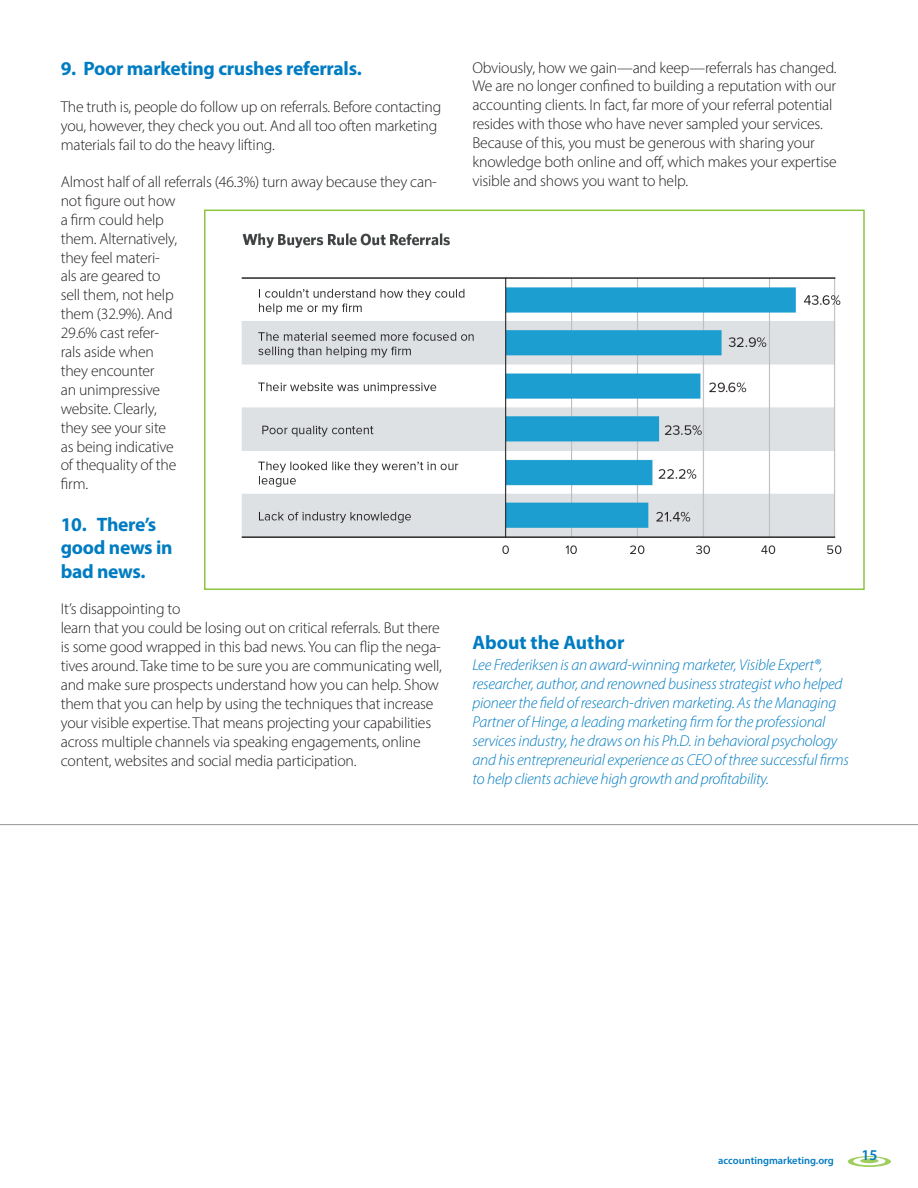
<style>
.page{position:relative;width:918px;height:1188px;background:#fff}
.page>*{position:absolute;margin:0;border:0;box-sizing:border-box;transform-origin:0 0}
.Body_copy{font:700 19.5px/23.4px "Myriad Pro";letter-spacing:-.015em;color:#007cc2}
.Subhead{font:700 19.5px "Myriad Pro";color:#007cc2}
.Body_copy-2{font:300 15.75px/18.9px "Myriad Pro";letter-spacing:-.015em;color:#231f20}
.Body_copy-3{font:italic 300 15.75px/18.9px "Myriad Pro";letter-spacing:-.015em;color:#007cc2}
.t1{font:600 15px "Myriad Pro";color:#007cc2}
.t2{font:600 10.5px "Myriad Pro";color:#007cc2}
</style>
<div class="page">
<svg style="left:848px;top:1156px;width:43px;height:11px"></svg>
<img style="left:241px;top:233px;width:601px;height:321px">
<div style="left:204px;top:210px;width:661px;height:380px;border:2px solid #8bc63e"></div>
<hr style="left:0;top:824px;width:918px;height:1px;background:#939598">
<p class="Body_copy" style="left:61px;top:56px;width:303px">9. Poor marketing crushes referrals.</p>
<p class="Body_copy-2" style="left:61px;top:97px;width:382px">The truth is, people do follow up on referrals. Before contacting you, however, they check you out. And all too often marketing materials fail to do the heavy lifting.</p>
<p class="Body_copy-2" style="left:61px;top:172px;width:378px">Almost half of all referrals (46.3%) turn away because they can&shy;not figure out how<br>a firm could help<br>them. Alternatively,<br>they feel materi-<br>als are geared to<br>sell them, not help<br>them (32.9%). And<br>29.6% cast refer-<br>rals aside when<br>they encounter<br>an unimpressive<br>website. Clearly,<br>they see your site<br>as being indicative<br>of thequality of the<br>firm.</p>
<p class="Body_copy" style="left:61px;top:512px;width:113px">10. There’s good news in bad news.</p>
<p class="Body_copy-2" style="left:61px;top:600px;width:383px">It’s disappointing to<br>learn that you could be losing out on critical referrals. But there is some good wrapped in this bad news. You can flip the nega&shy;tives around. Take time to be sure you are communicating well, and make sure prospects understand how you can help. Show them that you can help by using the techniques that increase your visible expertise. That means projecting your capabilities across multiple channels via speaking engagements, online content, websites and social media participation.</p>
<p class="Body_copy-2" style="left:472px;top:58px;width:366px">Obviously, how we gain—and keep—referrals has changed.<br>We are no longer confined to building a reputation with our accounting clients. In fact, far more of your referral potential resides with those who have never sampled your services.<br>Because of this, you must be generous with sharing your knowledge both online and off, which makes your expertise visible and shows you want to help.</p>
<p class="Subhead" style="left:472px;top:629px;width:154px">About the Author</p>
<p class="Body_copy-3" style="left:472px;top:656px;width:378px">Lee Frederiksen is an award-winning marketer, Visible Expert®, researcher, author, and renowned business strategist who helped pioneer the field of research-driven marketing. As the Managing Partner of Hinge, a leading marketing firm for the professional services industry, he draws on his Ph.D. in behavioral psychology and his entrepreneurial experience as CEO of three successful firms to help clients achieve high growth and profitability.</p>
<p class="t2" style="left:718px;top:1154px;width:117px">accountingmarketing.org</p>
<p class="t1" style="left:861px;top:1146px;width:18px">15</p>
</div>
